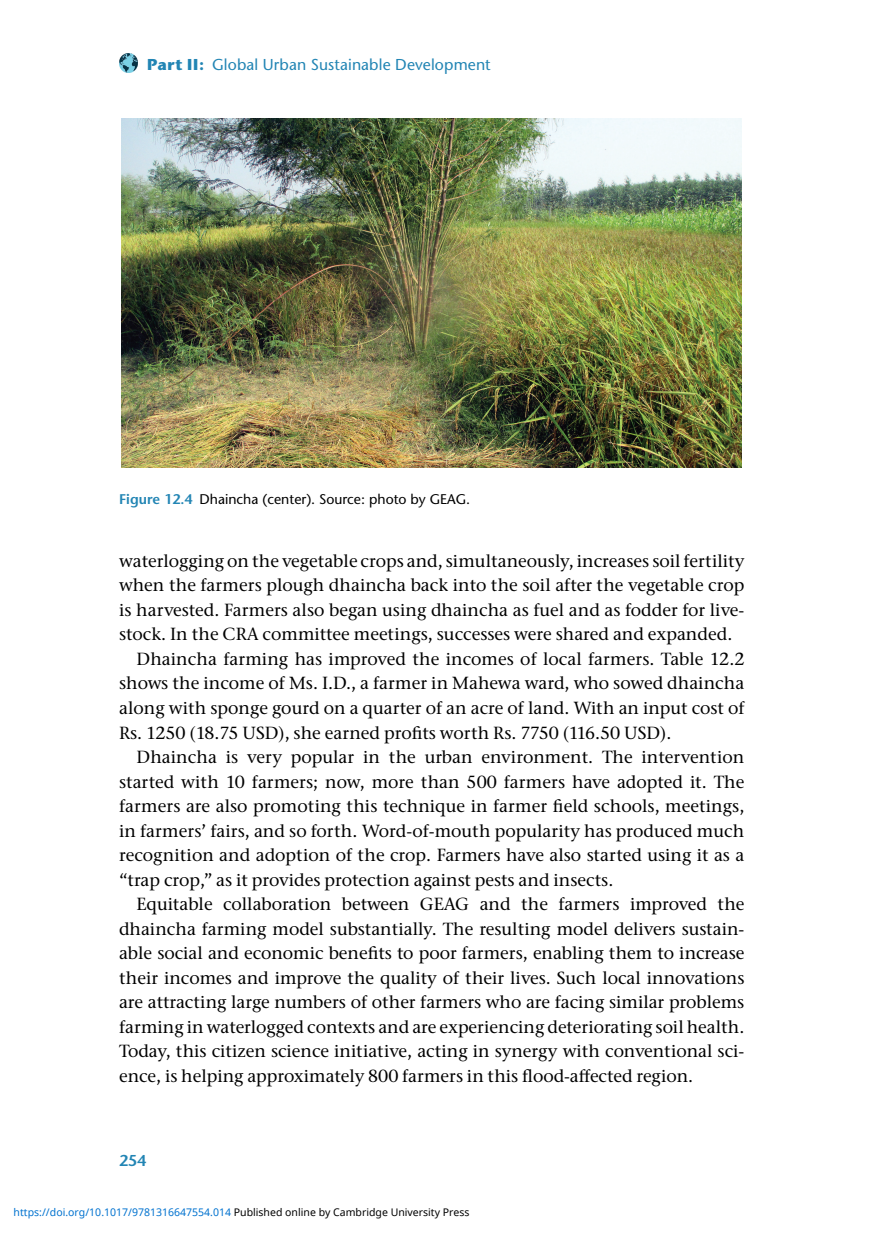
<style>
.page{position:relative;width:874px;height:1241px;background:#fff}
.page>*{position:absolute;margin:0;border:0;box-sizing:border-box;transform-origin:0 0}
.t1{font:500 17.5px "Stone Serif ITC Pro";color:#000}
.t2{font:500 15.75px "Stone Sans Std";letter-spacing:.01em;color:#2285b4}
.t3{font:600 15.75px "Stone Sans Std";color:#2285b4}
.t4{font:500 14px "Stone Sans Std";color:#000}
.t5{font:10.5px "Noto Sans";color:#0172cf}
.s1{font-family:"Stone Sans ITC Std";font-weight:700}
.s2{font-weight:600;color:#2285b4}
.s3{color:#000}
</style>
<div class="page">
<img style="left:119px;top:54px;width:19px;height:18px">
<img style="left:121px;top:119px;width:620px;height:348px">
<p class="t2" style="left:147px;top:55px;width:345px"><span class="s1">Part II:</span> Global Urban Sustainable Development</p>
<p class="t4" style="left:119px;top:491px;width:352px"><span class="s2">Figure 12.4</span> Dhaincha (center). Source: photo by GEAG.</p>
<p class="t1" style="left:119px;top:550px;width:626px">waterlogging on the vegetable crops and, simultaneously, increases soil fertility</p>
<p class="t1" style="left:119px;top:574px;width:626px">when the farmers plough dhaincha back into the soil after the vegetable crop</p>
<p class="t1" style="left:119px;top:599px;width:626px">is harvested. Farmers also began using dhaincha as fuel and as fodder for live-</p>
<p class="t1" style="left:119px;top:623px;width:614px">stock. In the CRA committee meetings, successes were shared and expanded.</p>
<p class="t1" style="left:137px;top:648px;width:609px">Dhaincha farming has improved the incomes of local farmers. Table 12.2</p>
<p class="t1" style="left:119px;top:672px;width:626px">shows the income of Ms. I.D., a farmer in Mahewa ward, who sowed dhaincha</p>
<p class="t1" style="left:119px;top:697px;width:626px">along with sponge gourd on a quarter of an acre of land. With an input cost of</p>
<p class="t1" style="left:119px;top:721px;width:553px">Rs. 1250 (18.75 USD), she earned profits worth Rs. 7750 (116.50 USD).</p>
<p class="t1" style="left:137px;top:746px;width:609px">Dhaincha is very popular in the urban environment. The intervention</p>
<p class="t1" style="left:119px;top:770px;width:626px">started with 10 farmers; now, more than 500 farmers have adopted it. The</p>
<p class="t1" style="left:119px;top:795px;width:626px">farmers are also promoting this technique in farmer field schools, meetings,</p>
<p class="t1" style="left:119px;top:819px;width:626px">in farmers’ fairs, and so forth. Word-of-mouth popularity has produced much</p>
<p class="t1" style="left:119px;top:844px;width:626px">recognition and adoption of the crop. Farmers have also started using it as a</p>
<p class="t1" style="left:119px;top:868px;width:495px">“trap crop,” as it provides protection against pests and insects.</p>
<p class="t1" style="left:137px;top:893px;width:609px">Equitable collaboration between GEAG and the farmers improved the</p>
<p class="t1" style="left:119px;top:917px;width:626px">dhaincha farming model substantially. The resulting model delivers sustain-</p>
<p class="t1" style="left:119px;top:942px;width:626px">able social and economic benefits to poor farmers, enabling them to increase</p>
<p class="t1" style="left:119px;top:966px;width:626px">their incomes and improve the quality of their lives. Such local innovations</p>
<p class="t1" style="left:119px;top:991px;width:626px">are attracting large numbers of other farmers who are facing similar problems</p>
<p class="t1" style="left:119px;top:1015px;width:626px">farming in waterlogged contexts and are experiencing deteriorating soil health.</p>
<p class="t1" style="left:119px;top:1040px;width:626px">Today, this citizen science initiative, acting in synergy with conventional sci-</p>
<p class="t1" style="left:119px;top:1064px;width:575px">ence, is helping approximately 800 farmers in this flood-affected region.</p>
<p class="t3" style="left:119px;top:1151px;width:29px">254</p>
<p class="t5" style="left:14px;top:1204px;width:457px">https://doi.org/10.1017/9781316647554.014 <span class="s3">Published online by Cambridge University Press</span></p>
</div>
